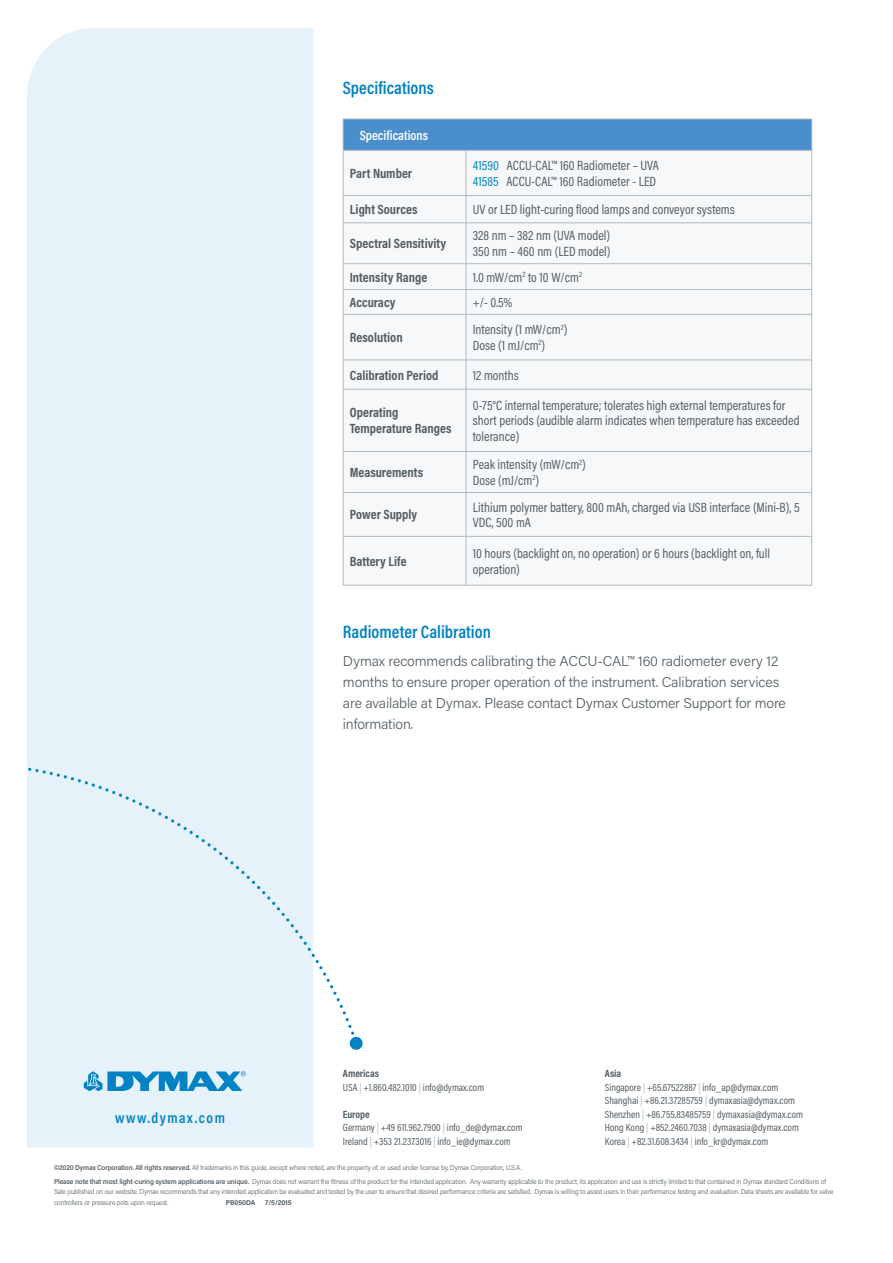
<style>
.page{position:relative;width:893px;height:1263px;background:#fff}
.page>*{position:absolute;margin:0;border:0;box-sizing:border-box;transform-origin:0 0}
.Secondary_Subhead{font:600 18px "Acumin Pro Cond";color:#0082c4}
.Main_Subhead{font:600 15px "Acumin Pro Cond";letter-spacing:.1em;color:#0082c4}
.text{font:300 14.25px/21px "Acumin Pro";letter-spacing:-.01em;color:#525e65}
.Chart_text{font:13.5px/15.8px "Acumin Pro Cond";color:#525e65}
.Chart_text-2{font:700 13.5px/15.8px "Acumin Pro Cond";color:#525e65}
.Chart_secondary_subh{font:600 13.5px "Acumin Pro Cond";color:#fff}
.Sign-off{font:10.5px "Acumin Pro Cond";color:#525e65}
.Sign-off-2{font:700 10.5px "Acumin Pro Cond";color:#525e65}
.Sidebar_bullets{font:700 10.5px "Acumin Pro Cond";color:#525e65}
.DISCLAIMER{font:300 7.2px/13.5px "Acumin Pro Semi Cond";letter-spacing:-.02em;color:#525e65}
.DISCLAIMER-2{font:700 7.2px "Acumin Pro Semi Cond";letter-spacing:-.005em;color:#525e65}
.s1{color:#0082c4}
.s2{color:#b1bac0}
.s3{font-weight:600}
</style>
<div class="page">
<div style="left:27px;top:28px;width:286px;height:1120px;background:#e6f2f9"></div>
<svg style="left:28px;top:768px;width:335px;height:282px;background:#e8f3f9"></svg>
<svg style="left:84px;top:1071px;width:162px;height:21px;background:#61b1db"></svg>
<div style="left:343px;top:119px;width:469px;height:31px;background:#4a8ecc"></div>
<svg style="left:344px;top:151px;width:467px;height:434px"></svg>
<hr style="left:343px;top:119px;width:1px;height:31px;background:#b1bac0">
<hr style="left:343px;top:150px;width:1px;height:45px;background:#b1bac0">
<hr style="left:343px;top:195px;width:123px;height:1px;background:#b1bac0">
<svg style="left:343px;top:196px;width:1px;height:27px"></svg>
<hr style="left:466px;top:195px;width:346px;height:1px;background:#b1bac0">
<hr style="left:343px;top:223px;width:123px;height:1px;background:#b1bac0">
<hr style="left:343px;top:223px;width:1px;height:40px;background:#b1bac0">
<hr style="left:466px;top:223px;width:346px;height:1px;background:#b1bac0">
<hr style="left:343px;top:263px;width:123px;height:1px;background:#b1bac0">
<hr style="left:466px;top:263px;width:346px;height:1px;background:#b1bac0">
<hr style="left:343px;top:289px;width:123px;height:1px;background:#b1bac0">
<svg style="left:343px;top:264px;width:1px;height:50px"></svg>
<hr style="left:466px;top:289px;width:346px;height:1px;background:#b1bac0">
<hr style="left:343px;top:314px;width:123px;height:1px;background:#b1bac0">
<hr style="left:343px;top:315px;width:1px;height:45px;background:#b1bac0">
<hr style="left:466px;top:314px;width:346px;height:1px;background:#b1bac0">
<hr style="left:343px;top:360px;width:123px;height:1px;background:#b1bac0">
<svg style="left:343px;top:360px;width:1px;height:29px"></svg>
<hr style="left:466px;top:360px;width:346px;height:1px;background:#b1bac0">
<hr style="left:343px;top:389px;width:123px;height:1px;background:#b1bac0">
<hr style="left:343px;top:389px;width:1px;height:62px;background:#b1bac0">
<hr style="left:466px;top:389px;width:346px;height:1px;background:#b1bac0">
<hr style="left:343px;top:451px;width:123px;height:1px;background:#b1bac0">
<hr style="left:343px;top:452px;width:1px;height:40px;background:#b1bac0">
<hr style="left:466px;top:451px;width:346px;height:1px;background:#b1bac0">
<hr style="left:343px;top:492px;width:123px;height:1px;background:#b1bac0">
<hr style="left:343px;top:493px;width:1px;height:43px;background:#b1bac0">
<hr style="left:466px;top:492px;width:346px;height:1px;background:#b1bac0">
<hr style="left:343px;top:536px;width:123px;height:1px;background:#b1bac0">
<hr style="left:343px;top:536px;width:1px;height:49px;background:#b1bac0">
<hr style="left:466px;top:536px;width:346px;height:1px;background:#b1bac0">
<hr style="left:343px;top:585px;width:123px;height:1px;background:#b1bac0">
<hr style="left:466px;top:585px;width:346px;height:1px;background:#b1bac0">
<hr style="left:466px;top:150px;width:346px;height:1px;background:#b1bac0">
<hr style="left:466px;top:150px;width:1px;height:45px;background:#b1bac0">
<svg style="left:466px;top:196px;width:1px;height:27px"></svg>
<hr style="left:466px;top:223px;width:1px;height:40px;background:#b1bac0">
<svg style="left:466px;top:264px;width:1px;height:50px"></svg>
<hr style="left:466px;top:315px;width:1px;height:45px;background:#b1bac0">
<svg style="left:466px;top:360px;width:1px;height:29px"></svg>
<hr style="left:466px;top:389px;width:1px;height:62px;background:#b1bac0">
<hr style="left:466px;top:452px;width:1px;height:40px;background:#b1bac0">
<hr style="left:466px;top:493px;width:1px;height:43px;background:#b1bac0">
<hr style="left:466px;top:536px;width:1px;height:49px;background:#b1bac0">
<hr style="left:811px;top:119px;width:1px;height:31px;background:#b1bac0">
<hr style="left:811px;top:150px;width:1px;height:45px;background:#b1bac0">
<svg style="left:811px;top:196px;width:1px;height:27px"></svg>
<hr style="left:811px;top:223px;width:1px;height:40px;background:#b1bac0">
<svg style="left:811px;top:264px;width:1px;height:50px"></svg>
<hr style="left:811px;top:315px;width:1px;height:45px;background:#b1bac0">
<svg style="left:811px;top:360px;width:1px;height:29px"></svg>
<hr style="left:811px;top:389px;width:1px;height:62px;background:#b1bac0">
<hr style="left:811px;top:452px;width:1px;height:40px;background:#b1bac0">
<hr style="left:811px;top:493px;width:1px;height:43px;background:#b1bac0">
<hr style="left:811px;top:536px;width:1px;height:49px;background:#b1bac0">
<hr style="left:343px;top:119px;width:123px;height:1px;background:#b1bac0">
<hr style="left:466px;top:119px;width:346px;height:1px;background:#b1bac0">
<hr style="left:343px;top:150px;width:123px;height:1px;background:#b1bac0">
<p class="Secondary_Subhead" style="left:343px;top:76px;width:92px">Specifications</p>
<p class="Chart_secondary_subh" style="left:360px;top:126px;width:70px">Specifications</p>
<p class="Chart_text-2" style="left:350px;top:165px;width:64px">Part Number</p>
<p class="Chart_text" style="left:473px;top:157px;width:188px"><span class="s1">41590</span> ACCU-CAL™ 160 Radiometer – UVA</p>
<p class="Chart_text" style="left:473px;top:173px;width:185px"><span class="s1">41585</span> ACCU-CAL™ 160 Radiometer - LED</p>
<p class="Chart_text-2" style="left:350px;top:201px;width:69px">Light Sources</p>
<p class="Chart_text" style="left:473px;top:201px;width:264px">UV or LED light-curing flood lamps and conveyor systems</p>
<p class="Chart_text-2" style="left:350px;top:235px;width:98px">Spectral Sensitivity</p>
<p class="Chart_text" style="left:473px;top:228px;width:139px">328 nm – 382 nm (UVA model)</p>
<p class="Chart_text" style="left:473px;top:243px;width:139px">350 nm – 460 nm (LED model)</p>
<p class="Chart_text-2" style="left:350px;top:269px;width:79px">Intensity Range</p>
<p class="Chart_text" style="left:473px;top:269px;width:111px">1.0 mW/cm<sup>2</sup> to 10 W/cm<sup>2</sup></p>
<p class="Chart_text-2" style="left:350px;top:294px;width:47px">Accuracy</p>
<p class="Chart_text" style="left:473px;top:294px;width:41px">+/- 0.5%</p>
<p class="Chart_text-2" style="left:350px;top:329px;width:54px">Resolution</p>
<p class="Chart_text" style="left:473px;top:321px;width:96px">Intensity (1 mW/cm<sup>2</sup>)</p>
<p class="Chart_text" style="left:473px;top:337px;width:74px">Dose (1 mJ/cm<sup>2</sup>)</p>
<p class="Chart_text-2" style="left:350px;top:367px;width:90px">Calibration Period</p>
<p class="Chart_text" style="left:473px;top:367px;width:47px">12 months</p>
<p class="Chart_text-2" style="left:350px;top:405px;width:103px">Operating<br>Temperature Ranges</p>
<p class="Chart_text" style="left:473px;top:397px;width:328px">0-75°C internal temperature; tolerates high external temperatures for short periods (audible alarm indicates when temperature has exceeded tolerance)</p>
<p class="Chart_text-2" style="left:350px;top:464px;width:75px">Measurements</p>
<p class="Chart_text" style="left:473px;top:456px;width:115px">Peak intensity (mW/cm<sup>2</sup>)</p>
<p class="Chart_text" style="left:473px;top:472px;width:68px">Dose (mJ/cm<sup>2</sup>)</p>
<p class="Chart_text-2" style="left:350px;top:506px;width:69px">Power Supply</p>
<p class="Chart_text" style="left:473px;top:499px;width:328px">Lithium polymer battery, 800 mAh, charged via USB interface (Mini-B), 5<br>VDC, 500 mA</p>
<p class="Chart_text-2" style="left:350px;top:553px;width:58px">Battery Life</p>
<p class="Chart_text" style="left:473px;top:545px;width:299px">10 hours (backlight on, no operation) or 6 hours (backlight on, full operation)</p>
<p class="Secondary_Subhead" style="left:343px;top:620px;width:150px">Radiometer Calibration</p>
<p class="text" style="left:343px;top:650px;width:444px">Dymax recommends calibrating the ACCU-CAL™ 160 radiometer every 12 months to ensure proper operation of the instrument. Calibration services are available at Dymax. Please contact Dymax Customer Support for more information.</p>
<p class="Main_Subhead" style="left:115px;top:1108px;width:111px">www.dymax.com</p>
<p class="Sidebar_bullets" style="left:343px;top:1067px;width:38px">Americas</p>
<p class="Sign-off" style="left:343px;top:1080px;width:143px">USA <span class="s2">|</span> +1.860.482.1010 <span class="s2">|</span> info@dymax.com</p>
<p class="Sign-off-2" style="left:343px;top:1107px;width:28px">Europe</p>
<p class="Sign-off" style="left:343px;top:1121px;width:181px">Germany <span class="s2">|</span> +49 611.962.7900 <span class="s2">|</span> info_de@dymax.com</p>
<p class="Sign-off" style="left:343px;top:1134px;width:169px">Ireland <span class="s2">|</span> +353 21.237.3016 <span class="s2">|</span> info_ie@dymax.com</p>
<p class="Sign-off-2" style="left:605px;top:1067px;width:18px">Asia</p>
<p class="Sign-off" style="left:605px;top:1080px;width:175px">Singapore <span class="s2">|</span> +65.67522887 <span class="s2">|</span> info_ap@dymax.com</p>
<p class="Sign-off" style="left:605px;top:1094px;width:192px">Shanghai <span class="s2">|</span> +86.21.37285759 <span class="s2">|</span> dymaxasia@dymax.com</p>
<p class="Sign-off" style="left:605px;top:1107px;width:200px">Shenzhen <span class="s2">|</span> +86.755.83485759 <span class="s2">|</span> dymaxasia@dymax.com</p>
<p class="Sign-off" style="left:605px;top:1121px;width:196px">Hong Kong <span class="s2">|</span> +852.2460.7038 <span class="s2">|</span> dymaxasia@dymax.com</p>
<p class="Sign-off" style="left:605px;top:1134px;width:165px">Korea <span class="s2">|</span> +82.31.608.3434 <span class="s2">|</span> info_kr@dymax.com</p>
<p class="DISCLAIMER" style="left:54px;top:1161px;width:773px"><span class="s3">©2020 Dymax Corporation. All rights reserved.</span> All trademarks in this guide, except where noted, are the property of, or used under license by, Dymax Corporation, U.S.A.<br><span class="s3">Please note that most light-curing system applications are unique.</span> Dymax does not warrant the fitness of the product for the intended application. Any warranty applicable to the product, its application and use is strictly limited to that contained in Dymax standard Conditions of</p>
<p class="DISCLAIMER" style="left:54px;top:1186px;width:781px;line-height:10.5px">Sale published on our website. Dymax recommends that any intended application be evaluated and tested by the user to ensure that desired performance criteria are satisfied. Dymax is willing to assist users in their performance testing and evaluation. Data sheets are available for valve controllers or pressure pots upon request.</p>
<p class="DISCLAIMER-2" style="left:226px;top:1197px;width:31px">PB050DA</p>
<p class="DISCLAIMER-2" style="left:265px;top:1197px;width:28px">7/5/2015</p>
</div>
